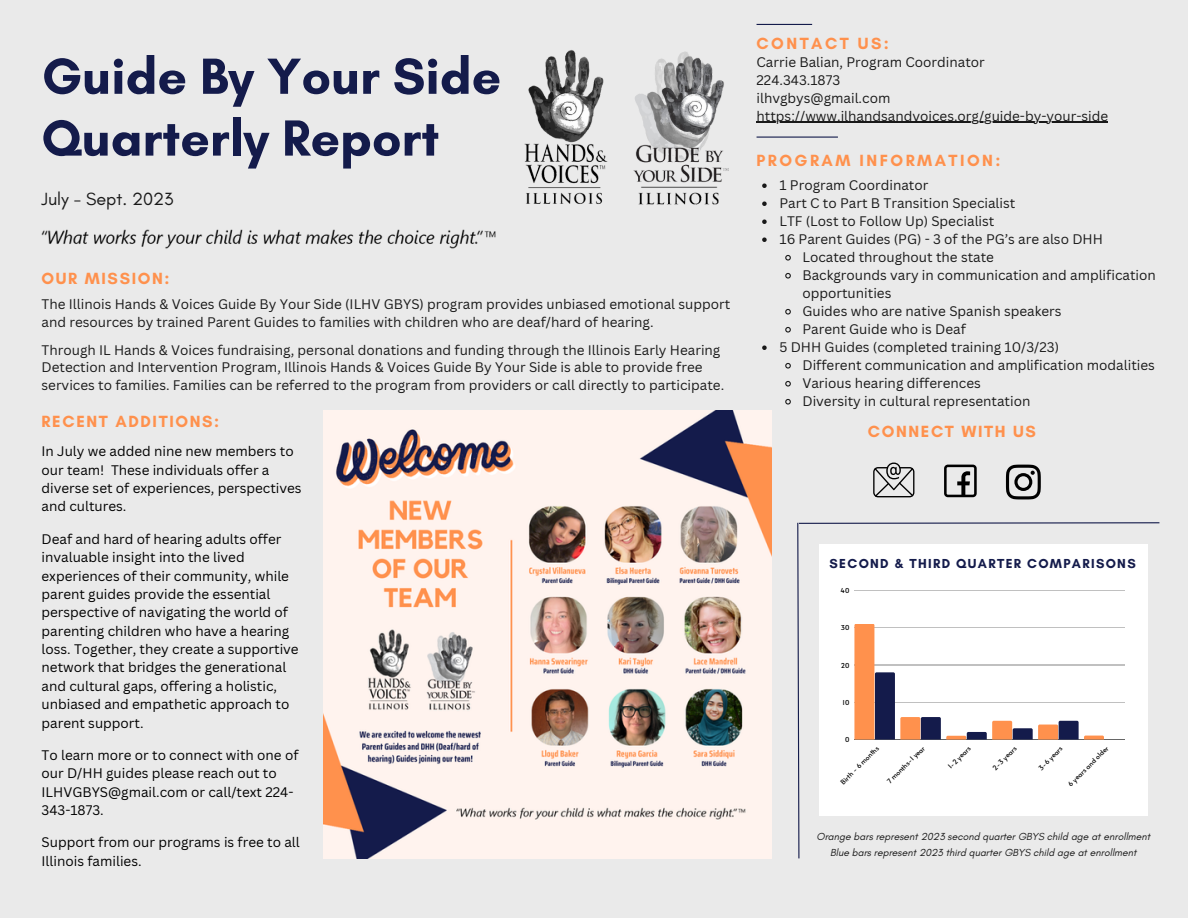
<style>
.page{position:relative;width:1188px;height:918px;background:#eaeaea}
.page>*{position:absolute;margin:0;border:0;box-sizing:border-box;transform-origin:0 0}
.t1{font:700 51.75px "Glacial Indifference";color:#141b4b}
.t2{font:18px "Glacial Indifference";color:#191919}
.t3{font:700 16.5px "Glacial Indifference";letter-spacing:.1em;color:#ff914d}
.t4{font:700 16.5px "Glacial Indifference";letter-spacing:.15em;color:#ff914d}
.t5{font:13.5px/17.2px "Canva Sans";color:#191919}
.t6{font:13.5px/18.5px "Canva Sans";color:#000}
.t7{font:700 13.35px "Glacial Indifference";letter-spacing:.1em;color:#141b4b}
.t8{font:italic 10.35px "Glacial Indifference";color:#191919}
.t9{font:6.75px "Alata";color:#000}
</style>
<div class="page">
<hr style="left:757px;top:24px;width:55px;height:1px;background:#141b4b">
<hr style="left:757px;top:137px;width:81px;height:1px;background:#141b4b">
<img style="left:524px;top:50px;width:84px;height:154px">
<img style="left:633px;top:51px;width:96px;height:154px">
<svg style="left:797px;top:522px;width:363px;height:337px"></svg>
<img style="left:42px;top:230px;width:454px;height:19px">
<svg style="left:873px;top:463px;width:41px;height:34px"></svg>
<svg style="left:944px;top:465px;width:33px;height:32px"></svg>
<svg style="left:1006px;top:465px;width:35px;height:34px"></svg>
<img style="left:323px;top:410px;width:448px;height:448px">
<hr style="left:757px;top:122px;width:351px;height:1px;background:#191919">
<svg style="left:762px;top:183px;width:5px;height:5px"></svg>
<svg style="left:762px;top:201px;width:5px;height:5px"></svg>
<svg style="left:762px;top:219px;width:5px;height:5px"></svg>
<svg style="left:762px;top:237px;width:5px;height:5px"></svg>
<svg style="left:785px;top:255px;width:6px;height:6px"></svg>
<svg style="left:785px;top:273px;width:6px;height:6px"></svg>
<svg style="left:785px;top:309px;width:6px;height:6px"></svg>
<svg style="left:785px;top:327px;width:6px;height:6px"></svg>
<svg style="left:762px;top:345px;width:5px;height:5px"></svg>
<svg style="left:785px;top:363px;width:6px;height:6px"></svg>
<svg style="left:785px;top:381px;width:6px;height:6px"></svg>
<svg style="left:785px;top:399px;width:6px;height:6px"></svg>
<p class="t1" style="left:42px;top:45px;width:461px">Guide By Your Side</p>
<p class="t1" style="left:42px;top:106px;width:399px">Quarterly Report</p>
<p class="t2" style="left:42px;top:188px;width:134px">July - Sept. 2023</p>
<p class="t3" style="left:42px;top:269px;width:130px">OUR MISSION:</p>
<p class="t5" style="left:42px;top:295px;width:690px">The Illinois Hands &amp; Voices Guide By Your Side (ILHV GBYS) program provides unbiased emotional support and resources by trained Parent Guides to families with children who are deaf/hard of hearing.</p>
<p class="t5" style="left:42px;top:341px;width:684px">Through IL Hands &amp; Voices fundraising, personal donations and funding through the Illinois Early Hearing<br>Detection and Intervention Program, Illinois Hands &amp; Voices Guide By Your Side is able to provide free services to families. Families can be referred to the program from providers or call directly to participate.</p>
<p class="t3" style="left:42px;top:411px;width:179px">RECENT ADDITIONS:</p>
<p class="t6" style="left:42px;top:442px;width:262px">In July we added nine new members to our team! These individuals offer a diverse set of experiences, perspectives and cultures.</p>
<p class="t6" style="left:42px;top:529px;width:259px">Deaf and hard of hearing adults offer invaluable insight into the lived experiences of their community, while parent guides provide the essential perspective of navigating the world of parenting children who have a hearing loss. Together, they create a supportive network that bridges the generational and cultural gaps, offering a holistic, unbiased and empathetic approach to parent support.</p>
<p class="t6" style="left:42px;top:746px;width:258px">To learn more or to connect with one of our D/HH guides please reach out to<br>ILHVGBYS@gmail.com or call/text 224-<br>343-1873.</p>
<p class="t6" style="left:42px;top:833px;width:260px">Support from our programs is free to all<br>Illinois families.</p>
<p class="t4" style="left:757px;top:33px;width:134px">CONTACT US:</p>
<p class="t5" style="left:757px;top:53px;width:230px">Carrie Balian, Program Coordinator</p>
<p class="t5" style="left:757px;top:71px;width:85px">224.343.1873</p>
<p class="t5" style="left:757px;top:89px;width:135px">ilhvgbys@gmail.com</p>
<p class="t5" style="left:757px;top:107px;width:353px">https://www.ilhandsandvoices.org/guide-by-your-side</p>
<p class="t4" style="left:757px;top:151px;width:245px">PROGRAM INFORMATION:</p>
<p class="t5" style="left:779px;top:176px;width:150px">1 Program Coordinator</p>
<p class="t5" style="left:779px;top:194px;width:237px">Part C to Part B Transition Specialist</p>
<p class="t5" style="left:779px;top:212px;width:217px">LTF (Lost to Follow Up) Specialist</p>
<p class="t5" style="left:779px;top:230px;width:325px">16 Parent Guides (PG) - 3 of the PG’s are also DHH</p>
<p class="t5" style="left:802px;top:248px;width:193px">Located throughout the state</p>
<p class="t5" style="left:802px;top:266px;width:355px;line-height:18px">Backgrounds vary in communication and amplification opportunities</p>
<p class="t5" style="left:802px;top:302px;width:261px">Guides who are native Spanish speakers</p>
<p class="t5" style="left:802px;top:320px;width:165px">Parent Guide who is Deaf</p>
<p class="t5" style="left:779px;top:338px;width:281px">5 DHH Guides (completed training 10/3/23)</p>
<p class="t5" style="left:802px;top:356px;width:354px">Different communication and amplification modalities</p>
<p class="t5" style="left:802px;top:374px;width:180px">Various hearing differences</p>
<p class="t5" style="left:802px;top:392px;width:230px">Diversity in cultural representation</p>
<p class="t3" style="left:868px;top:421px;width:170px">CONNECT WITH US</p>
<p class="t7" style="left:830px;top:556px;width:308px">SECOND &amp; THIRD QUARTER COMPARISONS</p>
<p class="t9" style="left:841px;top:586px;width:10px">40</p>
<p class="t9" style="left:841px;top:623px;width:10px">30</p>
<p class="t9" style="left:841px;top:660px;width:10px">20</p>
<p class="t9" style="left:843px;top:698px;width:8px">10</p>
<p class="t9" style="left:845px;top:735px;width:6px">0</p>
<p class="t9" style="left:838px;top:780px;width:52px;rotate:-45deg">Birth - 6 months</p>
<p class="t9" style="left:885px;top:779px;width:51px;rotate:-45deg">7 months-1 year</p>
<p class="t9" style="left:946px;top:764px;width:30px;rotate:-45deg">1-2 years</p>
<p class="t9" style="left:990px;top:765px;width:32px;rotate:-45deg">2-3 years</p>
<p class="t9" style="left:1036px;top:765px;width:32px;rotate:-45deg">3-6 years</p>
<p class="t9" style="left:1066px;top:782px;width:55px;rotate:-45deg">6 years and older</p>
<p class="t8" style="left:817px;top:830px;width:335px">Orange bars represent 2023 second quarter GBYS child age at enrollment</p>
<p class="t8" style="left:830px;top:846px;width:308px">Blue bars represent 2023 third quarter GBYS child age at enrollment</p>
</div>
